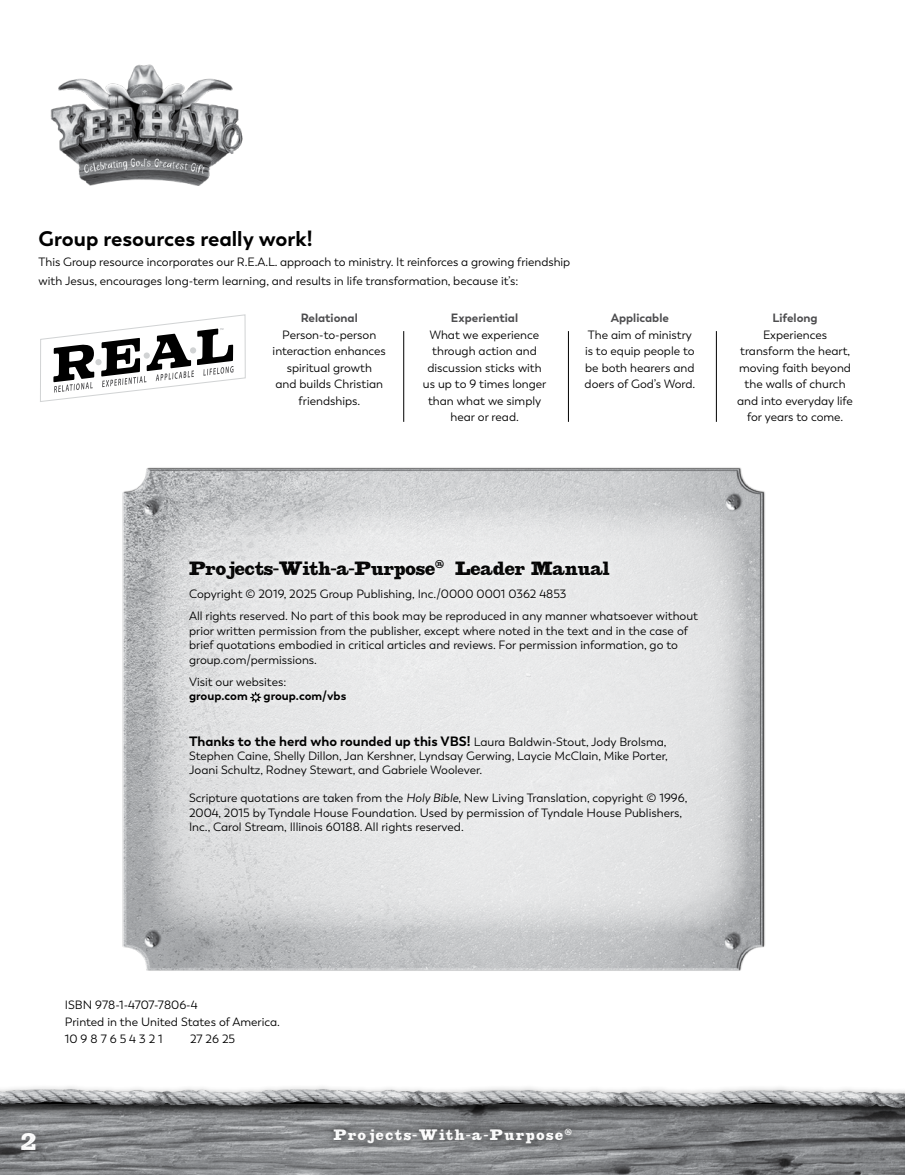
<style>
.page{position:relative;width:905px;height:1175px;background:#fff}
.page>*{position:absolute;margin:0;border:0;box-sizing:border-box;transform-origin:0 0}
.t1{font:27px "Bootstrap";color:#fff}
.t2{font:21px "Bootstrap";color:#000}
.t3{font:700 21px "Trenda";color:#000}
.t4{font:16.5px "Bootstrap";letter-spacing:.1em;color:#fff}
.t5{font:700 13.5px "Trenda";color:#000}
.t6{font:12px/16.5px "Trenda";color:#000}
.t7{font:700 12px "Trenda";color:#4d4d4f}
.t8{font:700 12px "Trenda";color:#000}
.s1{font-weight:400;font-size:12px}
.s2{font-style:italic}
</style>
<div class="page">
<img style="left:0;top:1125px;width:904px;height:49px">
<div style="left:324px;top:1119px;width:256px;height:33px;background:#000;opacity:.8"></div>
<img style="left:442px;top:1087px;width:463px;height:39px">
<img style="left:0;top:1087px;width:454px;height:38px">
<div style="left:899px;top:1083px;width:5px;height:29px;background:#000;opacity:.24"></div>
<img style="left:122px;top:467px;width:643px;height:504px">
<svg style="left:150px;top:507px;width:597px;height:425px;background:#d6d7d9"></svg>
<div style="left:180px;top:550px;width:526px;height:292px;background:#e8e9e9"></div>
<svg style="left:250px;top:692px;width:11px;height:10px"></svg>
<img style="left:50px;top:64px;width:193px;height:122px">
<svg style="left:40px;top:314px;width:206px;height:88px"></svg>
<hr style="left:403px;top:331px;width:1px;height:91px;background:#000">
<hr style="left:568px;top:331px;width:1px;height:91px;background:#000">
<hr style="left:716px;top:331px;width:1px;height:91px;background:#000">
<h2 class="t3" style="left:39px;top:226px;width:275px">Group resources really work!</h2>
<p class="t6" style="left:39px;top:252px;width:533px;line-height:19.5px">This Group resource incorporates our R.E.A.L. approach to ministry. It reinforces a growing friendship with Jesus, encourages long-term learning, and results in life transformation, because it’s:</p>
<p class="t7" style="left:301px;top:310px;width:58px">Relational</p>
<p class="t6" style="left:272px;top:326px;width:115px;text-align:center">Person-to-person interaction enhances spiritual growth<br>and builds Christian friendships.</p>
<p class="t7" style="left:451px;top:310px;width:69px">Experiential</p>
<p class="t6" style="left:423px;top:326px;width:125px;text-align:center">What we experience through action and discussion sticks with us up to 9 times longer than what we simply hear or read.</p>
<p class="t7" style="left:610px;top:310px;width:60px">Applicable</p>
<p class="t6" style="left:584px;top:326px;width:112px">The aim of ministry is to equip people to be both hearers and doers of God’s Word.</p>
<p class="t7" style="left:772px;top:310px;width:47px">Lifelong</p>
<p class="t6" style="left:737px;top:326px;width:117px;text-align:center">Experiences transform the heart, moving faith beyond the walls of church and into everyday life for years to come.</p>
<h2 class="t2" style="left:189px;top:557px;width:422px">Projects-With-a-Purpose<sup>®</sup> Leader Manual</h2>
<p class="t6" style="left:189px;top:583px;width:510px;line-height:21.9px">Copyright © 2019, 2025 Group Publishing, Inc./0000 0001 0362 4853<br>All rights reserved. No part of this book may be reproduced in any manner whatsoever without</p>
<p class="t6" style="left:189px;top:623px;width:500px;line-height:14.4px">prior written permission from the publisher, except where noted in the text and in the case of brief quotations embodied in critical articles and reviews. For permission information, go to group.com/permissions.</p>
<p class="t6" style="left:189px;top:673px;width:99px">Visit our websites:</p>
<p class="t8" style="left:189px;top:688px;width:60px">group.com</p>
<p class="t8" style="left:263px;top:688px;width:84px">group.com/vbs</p>
<p class="t5" style="left:189px;top:732px;width:479px">Thanks to the herd who rounded up this VBS! <span class="s1">Laura Baldwin-Stout, Jody Brolsma,</span></p>
<p class="t6" style="left:189px;top:749px;width:480px;line-height:14.4px">Stephen Caine, Shelly Dillon, Jan Kershner, Lyndsay Gerwing, Laycie McClain, Mike Porter,<br>Joani Schultz, Rodney Stewart, and Gabriele Woolever.</p>
<p class="t6" style="left:189px;top:791px;width:500px;line-height:14.4px">Scripture quotations are taken from the <span class="s2">Holy Bible</span>, New Living Translation, copyright © 1996,<br>2004, 2015 by Tyndale House Foundation. Used by permission of Tyndale House Publishers,<br>Inc., Carol Stream, Illinois 60188. All rights reserved.</p>
<p class="t6" style="left:65px;top:996px;width:217px;line-height:17.1px">ISBN 978-1-4707-7806-4<br>Printed in the United States of America.<br>10 9 8 7 6 5 4 3 2 1</p>
<p class="t6" style="left:190px;top:1030px;width:47px">27 26 25</p>
<h1 class="t1" style="left:21px;top:1127px;width:16px">2</h1>
<h3 class="t4" style="left:333px;top:1126px;width:240px">Projects-With-a-Purpose<sup>®</sup></h3>
</div>
